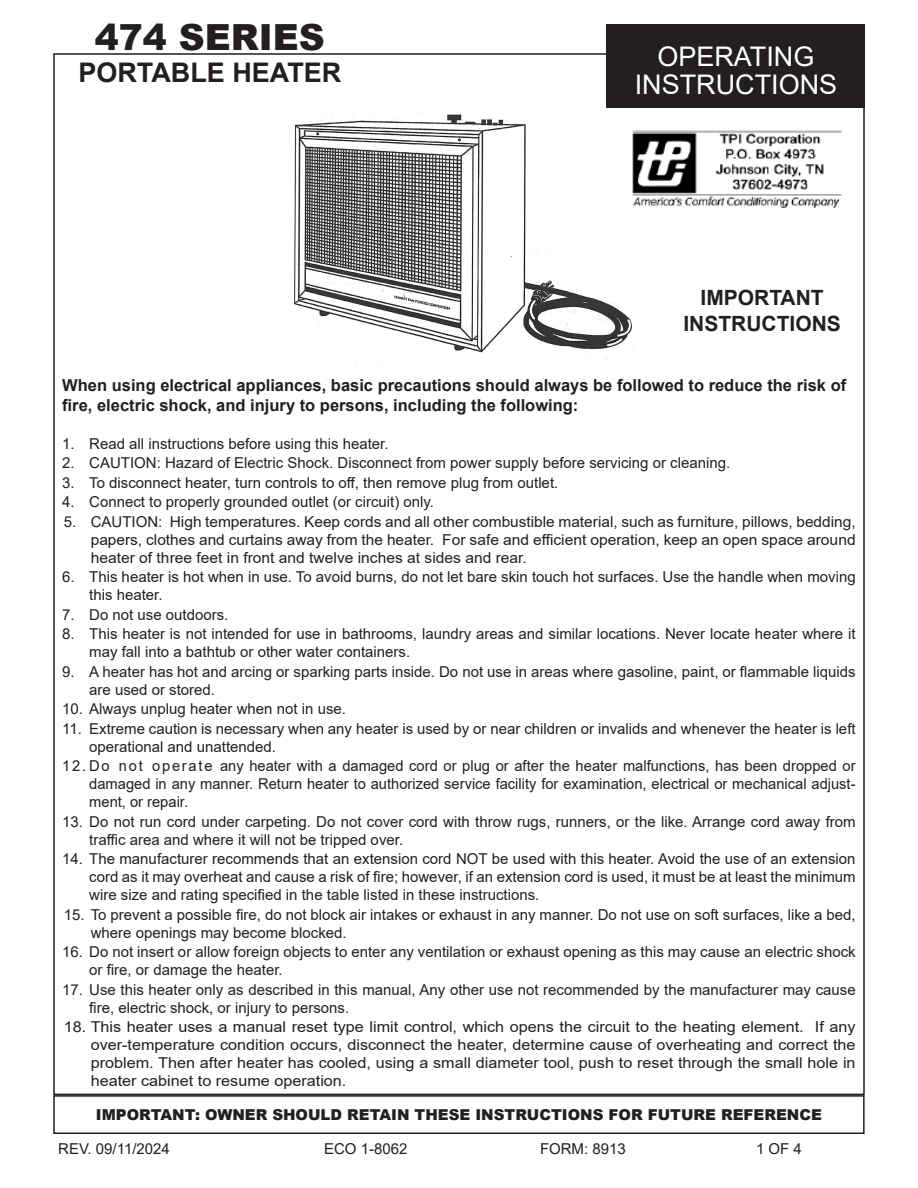
<style>
.page{position:relative;width:918px;height:1188px;background:#fff}
.page>*{position:absolute;margin:0;border:0;box-sizing:border-box;transform-origin:0 0}
.t1{font:900 36px "Arial";color:#231f20}
.t2{font:27px "Arial";color:#fff}
.t3{font:700 27px "Arial";color:#231f20}
.t4{font:700 21px "Arial";color:#231f20}
.t5{font:700 16.5px/19.8px "Arial";color:#231f20}
.t6{font:15px/18px "Arial";color:#231f20}
.t7{font:15px/18px "Arial";color:#231f20;text-align:justify;scale:1.08 1}
.t8{font:900 15px "Arial";color:#231f20}
</style>
<div class="page">
<img style="left:294px;top:107px;width:340px;height:259px">
<div style="left:606px;top:24px;width:259px;height:83px;background:#231f20"></div>
<img style="left:626px;top:126px;width:217px;height:83px">
<div style="left:53px;top:1095px;width:812px;height:39px;border:2px solid #231f20"></div>
<p class="t1" style="left:95px;top:11px;width:232px">474 SERIES</p>
<p class="t3" style="left:78px;top:54px;width:264px">PORTABLE HEATER</p>
<p class="t2" style="left:657px;top:38px;width:159px">OPERATING</p>
<p class="t2" style="left:635px;top:66px;width:204px">INSTRUCTIONS</p>
<p class="t4" style="left:701px;top:283px;width:125px">IMPORTANT</p>
<p class="t4" style="left:683px;top:308px;width:159px">INSTRUCTIONS</p>
<p class="t5" style="left:62px;top:376px;width:786px">When using electrical appliances, basic precautions should always be followed to reduce the risk of fire, electric shock, and injury to persons, including the following:</p>
<p class="t6" style="left:62px;top:434px;width:328px">1. Read all instructions before using this heater.</p>
<p class="t6" style="left:62px;top:454px;width:670px">2. CAUTION: Hazard of Electric Shock. Disconnect from power supply before servicing or cleaning.</p>
<p class="t6" style="left:62px;top:473px;width:498px">3. To disconnect heater, turn controls to off, then remove plug from outlet.</p>
<p class="t6" style="left:62px;top:493px;width:373px">4. Connect to properly grounded outlet (or circuit) only.</p>
<p class="t6" style="left:91px;top:512px;width:766px;text-align:justify;text-indent:-27px">5. CAUTION: High temperatures. Keep cords and all other combustible material, such as furniture, pillows, bedding, papers, clothes and curtains away from the heater. For safe and efficient operation, keep an open space around heater of three feet in front and twelve inches at sides and rear.</p>
<p class="t6" style="left:89px;top:568px;width:768px;text-indent:-27px">6. This heater is hot when in use. To avoid burns, do not let bare skin touch hot surfaces. Use the handle when moving this heater.</p>
<p class="t6" style="left:62px;top:605px;width:168px">7. Do not use outdoors.</p>
<p class="t6" style="left:89px;top:625px;width:768px;text-indent:-27px">8. This heater is not intended for use in bathrooms, laundry areas and similar locations. Never locate heater where it may fall into a bathtub or other water containers.</p>
<p class="t6" style="left:89px;top:662px;width:768px;text-indent:-27px">9. A heater has hot and arcing or sparking parts inside. Do not use in areas where gasoline, paint, or flammable liquids are used or stored.</p>
<p class="t6" style="left:62px;top:700px;width:285px">10. Always unplug heater when not in use.</p>
<p class="t6" style="left:89px;top:719px;width:768px;text-indent:-27px">11. Extreme caution is necessary when any heater is used by or near children or invalids and whenever the heater is left operational and unattended.</p>
<p class="t6" style="left:89px;top:757px;width:768px;text-align:justify;text-indent:-27px">12. Do not operate any heater with a damaged cord or plug or after the heater malfunctions, has been dropped or damaged in any manner. Return heater to authorized service facility for examination, electrical or mechanical adjust&shy;ment, or repair.</p>
<p class="t6" style="left:89px;top:812px;width:768px;text-indent:-27px">13. Do not run cord under carpeting. Do not cover cord with throw rugs, runners, or the like. Arrange cord away from traffic area and where it will not be tripped over.</p>
<p class="t6" style="left:89px;top:850px;width:768px;text-align:justify;text-indent:-27px">14. The manufacturer recommends that an extension cord NOT be used with this heater. Avoid the use of an extension cord as it may overheat and cause a risk of fire; however, if an extension cord is used, it must be at least the minimum wire size and rating specified in the table listed in these instructions.</p>
<p class="t6" style="left:91px;top:905px;width:766px;text-indent:-27px">15. To prevent a possible fire, do not block air intakes or exhaust in any manner. Do not use on soft surfaces, like a bed, where openings may become blocked.</p>
<p class="t6" style="left:89px;top:943px;width:768px;text-indent:-27px">16. Do not insert or allow foreign objects to enter any ventilation or exhaust opening as this may cause an electric shock or fire, or damage the heater.</p>
<p class="t6" style="left:89px;top:980px;width:768px;text-indent:-27px">17. Use this heater only as described in this manual, Any other use not recommended by the manufacturer may cause fire, electric shock, or injury to persons.</p>
<p class="t7" style="left:91px;top:1018px;width:710px;text-indent:-27px">18. This heater uses a manual reset type limit control, which opens the circuit to the heating element. If any over-temperature condition occurs, disconnect the heater, determine cause of overheating and correct the problem. Then after heater has cooled, using a small diameter tool, push to reset through the small hole in heater cabinet to resume operation.</p>
<p class="t8" style="left:96px;top:1104px;width:727px">IMPORTANT: OWNER SHOULD RETAIN THESE INSTRUCTIONS FOR FUTURE REFERENCE</p>
<p class="t6" style="left:58px;top:1140px;width:113px">REV. 09/11/2024</p>
<p class="t6" style="left:324px;top:1140px;width:85px">ECO 1-8062</p>
<p class="t6" style="left:540px;top:1140px;width:87px">FORM: 8913</p>
<p class="t6" style="left:756px;top:1140px;width:47px">1 OF 4</p>
</div>
